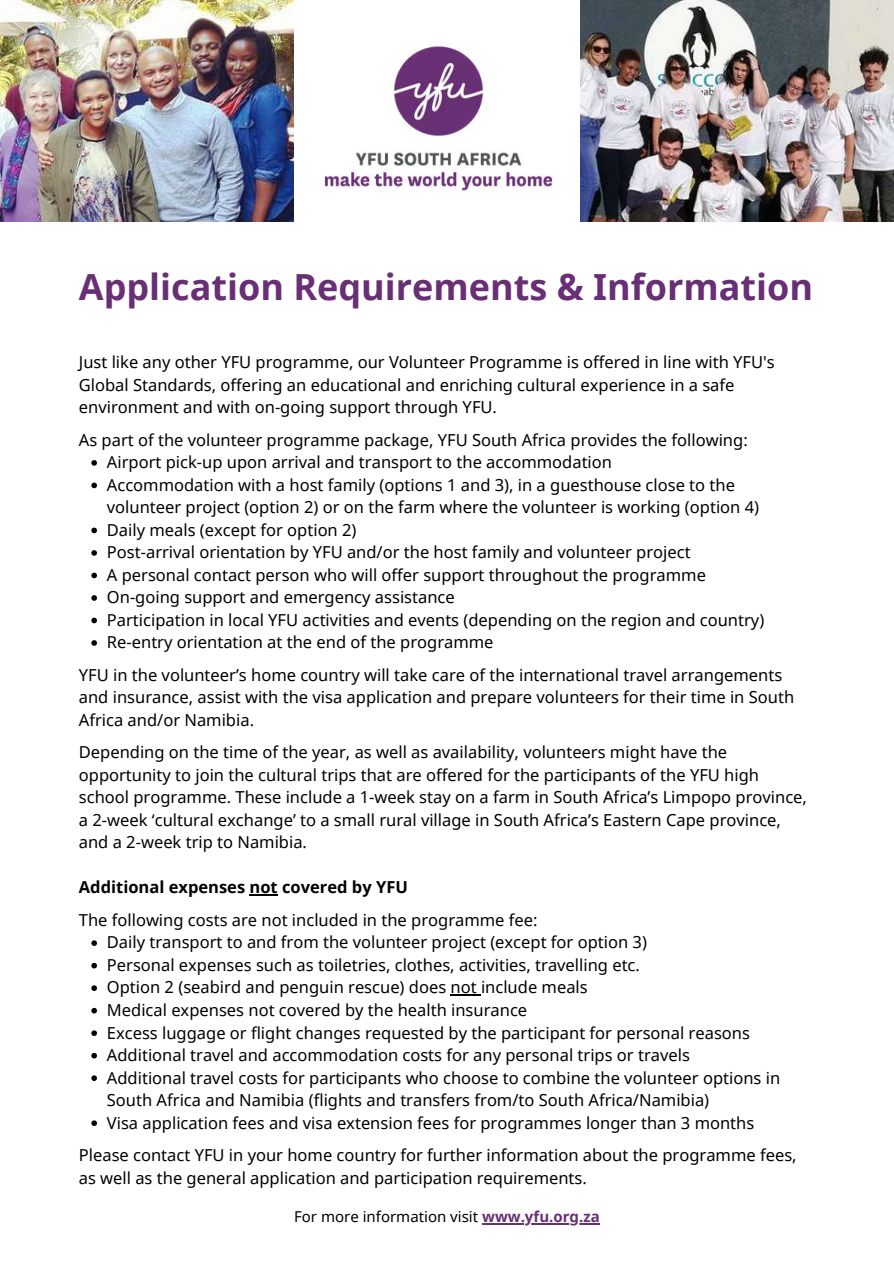
<style>
.page{position:relative;width:894px;height:1264px;background:#fff}
.page>*{position:absolute;margin:0;border:0;box-sizing:border-box;transform-origin:0 0}
.t1{font:700 36px "Noto Sans";color:#682f74}
.t2{font:16.5px/22.5px "Noto Sans";color:#000}
.t3{font:700 16.5px "Noto Sans";color:#000}
.t4{font:15px "Noto Sans";color:#000}
.s1{font-weight:700;color:#682f74}
</style>
<div class="page">
<img style="left:324px;top:46px;width:229px;height:145px">
<svg style="left:91px;top:460px;width:6px;height:5px"></svg>
<svg style="left:91px;top:482px;width:6px;height:6px"></svg>
<svg style="left:91px;top:527px;width:6px;height:6px"></svg>
<svg style="left:91px;top:550px;width:6px;height:5px"></svg>
<svg style="left:91px;top:572px;width:6px;height:6px"></svg>
<svg style="left:91px;top:595px;width:6px;height:5px"></svg>
<svg style="left:91px;top:617px;width:6px;height:6px"></svg>
<svg style="left:91px;top:640px;width:6px;height:5px"></svg>
<svg style="left:249px;top:894px;width:29px;height:1px"></svg>
<svg style="left:91px;top:940px;width:6px;height:5px"></svg>
<svg style="left:91px;top:962px;width:6px;height:6px"></svg>
<svg style="left:91px;top:985px;width:6px;height:5px"></svg>
<hr style="left:450px;top:994px;width:31px;height:1px;background:#000">
<svg style="left:91px;top:1007px;width:6px;height:6px"></svg>
<svg style="left:91px;top:1030px;width:6px;height:5px"></svg>
<svg style="left:91px;top:1052px;width:6px;height:6px"></svg>
<svg style="left:91px;top:1075px;width:6px;height:5px"></svg>
<svg style="left:91px;top:1120px;width:6px;height:5px"></svg>
<img style="left:0;top:0;width:294px;height:222px">
<hr style="left:482px;top:1223px;width:117px;height:1px;background:#682f74">
<img style="left:580px;top:0;width:313px;height:222px">
<h1 class="t1" style="left:79px;top:262px;width:735px">Application Requirements &amp; Information</h1>
<p class="t2" style="left:79px;top:350px;width:697px">Just like any other YFU programme, our Volunteer Programme is offered in line with YFU's<br>Global Standards, offering an educational and enriching cultural experience in a safe environment and with on-going support through YFU.</p>
<p class="t2" style="left:107px;top:428px;width:658px;text-indent:-28px">As part of the volunteer programme package, YFU South Africa provides the following:<br>Airport pick-up upon arrival and transport to the accommodation<br>Accommodation with a host family (options 1 and 3), in a guesthouse close to the volunteer project (option 2) or on the farm where the volunteer is working (option 4)<br>Daily meals (except for option 2)<br>Post-arrival orientation by YFU and/or the host family and volunteer project<br>A personal contact person who will offer support throughout the programme On-going support and emergency assistance<br>Participation in local YFU activities and events (depending on the region and country)<br>Re-entry orientation at the end of the programme</p>
<p class="t2" style="left:79px;top:663px;width:716px">YFU in the volunteer’s home country will take care of the international travel arrangements and insurance, assist with the visa application and prepare volunteers for their time in South<br>Africa and/or Namibia.</p>
<p class="t2" style="left:79px;top:740px;width:729px">Depending on the time of the year, as well as availability, volunteers might have the opportunity to join the cultural trips that are offered for the participants of the YFU high school programme. These include a 1-week stay on a farm in South Africa’s Limpopo province, a 2-week ‘cultural exchange’ to a small rural village in South Africa’s Eastern Cape province, and a 2-week trip to Namibia.</p>
<p class="t3" style="left:79px;top:875px;width:330px">Additional expenses not covered by YFU</p>
<p class="t2" style="left:107px;top:908px;width:674px;text-indent:-28px">The following costs are not included in the programme fee:<br>Daily transport to and from the volunteer project (except for option 3)<br>Personal expenses such as toiletries, clothes, activities, travelling etc.<br>Option 2 (seabird and penguin rescue) does not include meals<br>Medical expenses not covered by the health insurance<br>Excess luggage or flight changes requested by the participant for personal reasons Additional travel and accommodation costs for any personal trips or travels<br>Additional travel costs for participants who choose to combine the volunteer options in South Africa and Namibia (flights and transfers from/to South Africa/Namibia)<br>Visa application fees and visa extension fees for programmes longer than 3 months</p>
<p class="t2" style="left:79px;top:1143px;width:719px">Please contact YFU in your home country for further information about the programme fees, as well as the general application and participation requirements.</p>
<p class="t4" style="left:294px;top:1206px;width:307px">For more information visit <span class="s1">www.yfu.org.za</span></p>
</div>
